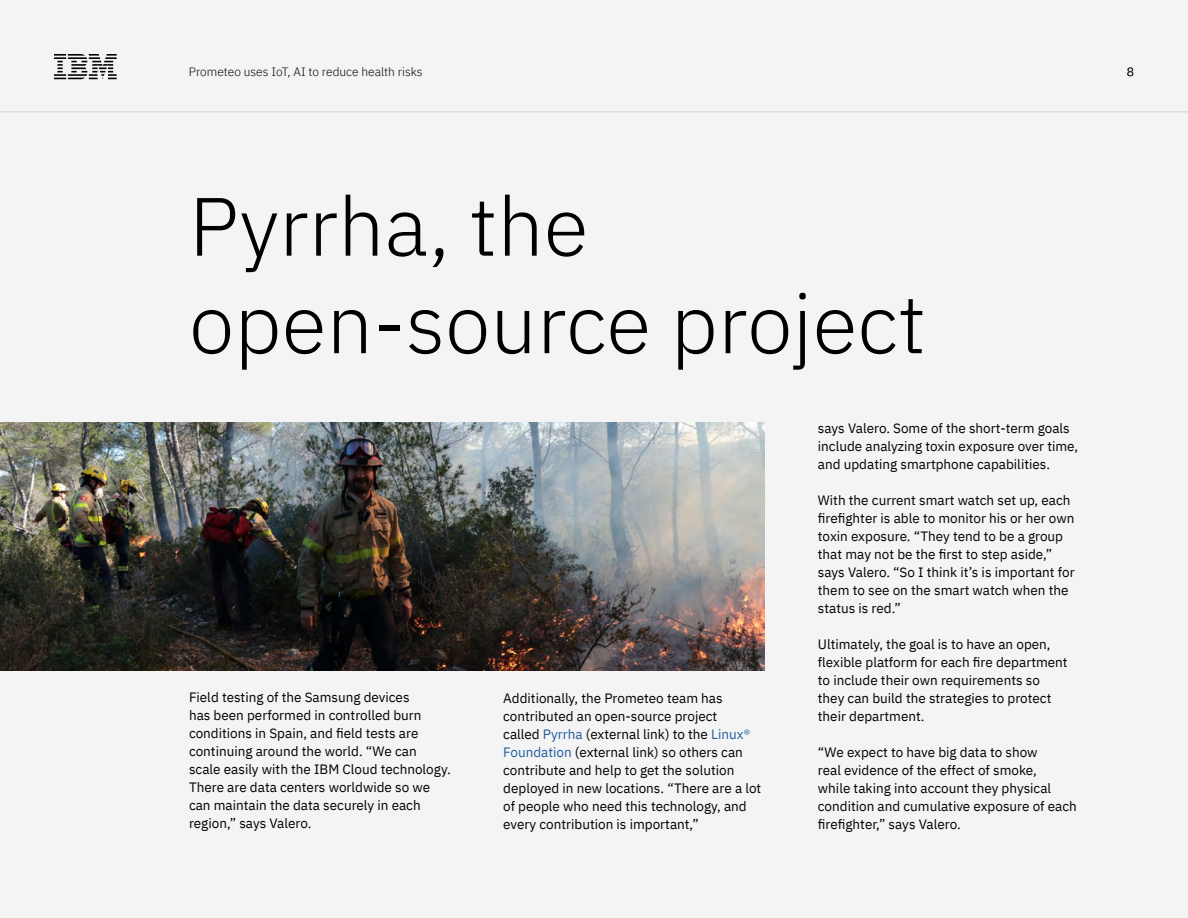
<style>
.page{position:relative;width:1188px;height:918px;background:#f4f4f4}
.page>*{position:absolute;margin:0;border:0;box-sizing:border-box;transform-origin:0 0}
.t1{font:300 82.5px/97.5px "IBM Plex Sans";color:#000}
.t2{font:13.5px/18px "IBM Plex Sans";color:#000}
.t3{font:300 12px "IBM Plex Sans";color:#000101}
.s1{color:#215e9e}
</style>
<div class="page">
<hr style="left:0;top:111px;width:1188px;height:2px;background:#dcddde">
<svg style="left:54px;top:54px;width:63px;height:25px"></svg>
<img style="left:0;top:422px;width:765px;height:248px">
<p class="t3" style="left:189px;top:62px;width:235px">Prometeo uses IoT, AI to reduce health risks</p>
<p class="t3" style="left:1127px;top:63px;width:9px">8</p>
<h1 class="t1" style="left:189px;top:171px;width:738px">Pyrrha, the open-source project</h1>
<p class="t2" style="left:189px;top:687px;width:263px">Field testing of the Samsung devices<br>has been performed in controlled burn conditions in Spain, and field tests are continuing around the world. “We can scale easily with the IBM Cloud technology.<br>There are data centers worldwide so we can maintain the data securely in each region,” says Valero.</p>
<p class="t2" style="left:503px;top:688px;width:260px">Additionally, the Prometeo team has contributed an open-source project<br>called <span class="s1">Pyrrha</span> (external link) to the <span class="s1">Linux® Foundation</span> (external link) so others can contribute and help to get the solution deployed in new locations. “There are a lot of people who need this technology, and every contribution is important,”</p>
<p class="t2" style="left:818px;top:418px;width:262px">says Valero. Some of the short-term goals include analyzing toxin exposure over time, and updating smartphone capabilities.</p>
<p class="t2" style="left:818px;top:490px;width:258px">With the current smart watch set up, each firefighter is able to monitor his or her own toxin exposure. “They tend to be a group that may not be the first to step aside,” says Valero. “So I think it’s is important for them to see on the smart watch when the status is red.”</p>
<p class="t2" style="left:818px;top:634px;width:251px">Ultimately, the goal is to have an open, flexible platform for each fire department to include their own requirements so they can build the strategies to protect their department.</p>
<p class="t2" style="left:818px;top:742px;width:260px">“We expect to have big data to show<br>real evidence of the effect of smoke,<br>while taking into account they physical condition and cumulative exposure of each firefighter,” says Valero.</p>
</div>
